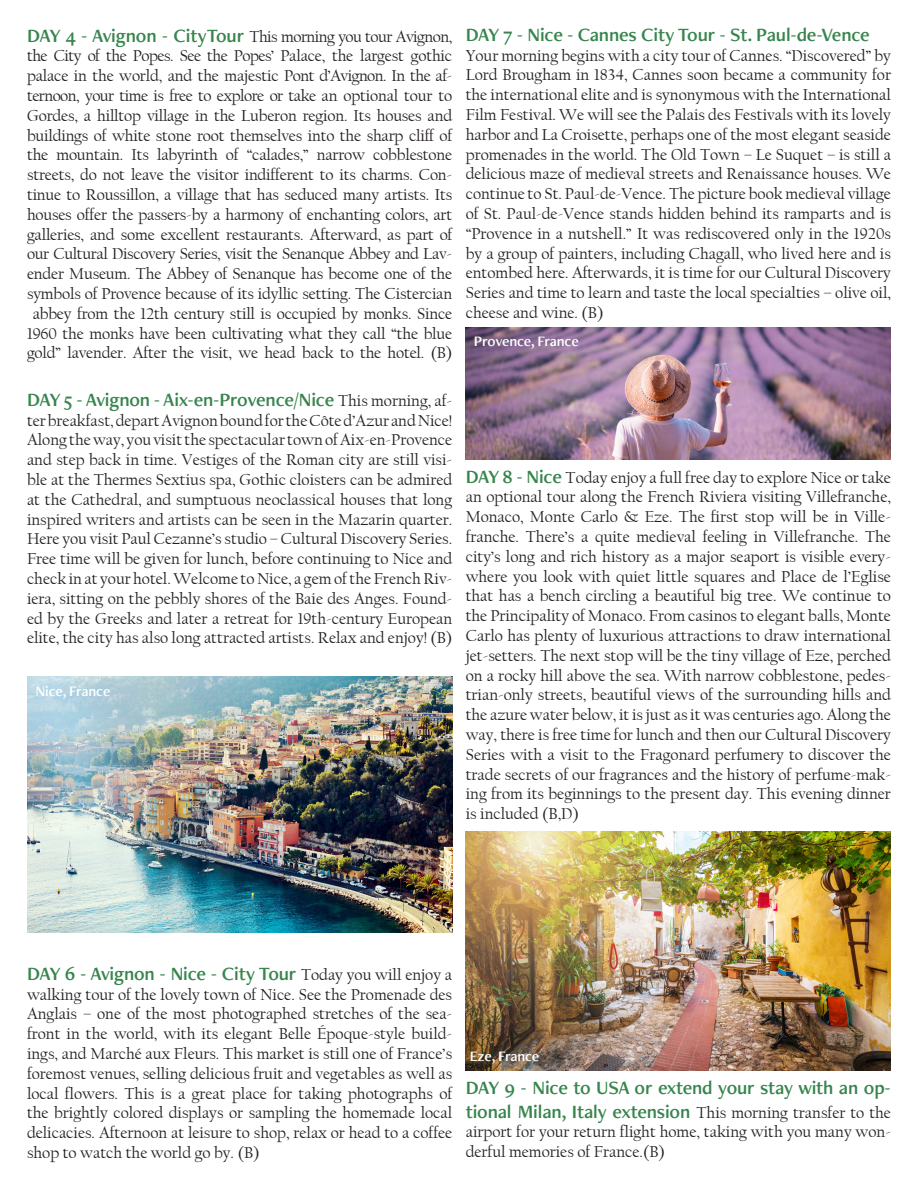
<style>
.page{position:relative;width:918px;height:1188px;background:#fff}
.page>*{position:absolute;margin:0;border:0;box-sizing:border-box;transform-origin:0 0}
.t1{font:19.5px/23.4px "Freight Neo Pro Semi";letter-spacing:-.01em;color:#37854d}
.t2{font:16.5px/19.8px "Californian FB";color:#231f20;text-align:justify}
.t3{font:15px "Freight Neo Pro Semi";letter-spacing:-.02em;color:#fff}
.s1{font-family:"Freight Neo Pro Semi";font-size:19.5px;color:#37854d}
.s2{font-family:"Californian FB";font-size:16.5px;color:#231f20}
</style>
<div class="page">
<img style="left:27px;top:677px;width:425px;height:256px">
<img style="left:466px;top:832px;width:425px;height:239px">
<img style="left:466px;top:328px;width:425px;height:132px">
<p class="t2" style="left:27px;top:27px;width:427px"><span class="s1">DAY 4 - Avignon - CityTour</span> This morning you tour Avignon, the City of the Popes. See the Popes’ Palace, the largest gothic palace in the world, and the majestic Pont d’Avignon. In the af&shy;ternoon, your time is free to explore or take an optional tour to Gordes, a hilltop village in the Luberon region. Its houses and buildings of white stone root themselves into the sharp cliff of the mountain. Its labyrinth of “calades,” narrow cobblestone streets, do not leave the visitor indifferent to its charms. Con&shy;tinue to Roussillon, a village that has seduced many artists. Its houses offer the passers-by a harmony of enchanting colors, art galleries, and some excellent restaurants. Afterward, as part of our Cultural Discovery Series, visit the Senanque Abbey and Lav&shy;ender Museum. The Abbey of Senanque has become one of the symbols of Provence because of its idyllic setting. The Cistercian</p>
<p class="t2" style="left:27px;top:304px;width:427px;text-align:center">abbey from the 12th century still is occupied by monks. Since<br>1960 the monks have been cultivating what they call “the blue gold” lavender. After the visit, we head back to the hotel. (B)</p>
<p class="t1" style="left:27px;top:387px;width:427px">DAY 5 - Avignon - Aix-en-Provence/Nice <span class="s2">This morning, af-</span></p>
<p class="t2" style="left:27px;top:410px;width:427px">ter breakfast, depart Avignon bound for the Côte d’Azur and Nice!<br>Along the way, you visit the spectacular town of Aix-en-Provence and step back in time. Vestiges of the Roman city are still visi&shy;ble at the Thermes Sextius spa, Gothic cloisters can be admired at the Cathedral, and sumptuous neoclassical houses that long inspired writers and artists can be seen in the Mazarin quarter.<br>Here you visit Paul Cezanne’s studio – Cultural Discovery Series.<br>Free time will be given for lunch, before continuing to Nice and check in at your hotel. Welcome to Nice, a gem of the French Riv&shy;iera, sitting on the pebbly shores of the Baie des Anges. Found&shy;ed by the Greeks and later a retreat for 19th-century European elite, the city has also long attracted artists. Relax and enjoy! (B)</p>
<p class="t3" style="left:36px;top:681px;width:76px">Nice, France</p>
<p class="t1" style="left:466px;top:22px;width:406px">DAY 7 - Nice - Cannes City Tour - St. Paul-de-Vence</p>
<p class="t2" style="left:466px;top:46px;width:427px">Your morning begins with a city tour of Cannes. “Discovered” by Lord Brougham in 1834, Cannes soon became a community for the international elite and is synonymous with the International Film Festival. We will see the Palais des Festivals with its lovely harbor and La Croisette, perhaps one of the most elegant seaside promenades in the world. The Old Town – Le Suquet – is still a delicious maze of medieval streets and Renaissance houses. We continue to St. Paul-de-Vence. The picture book medieval village of St. Paul-de-Vence stands hidden behind its ramparts and is “Provence in a nutshell.” It was rediscovered only in the 1920s by a group of painters, including Chagall, who lived here and is entombed here. Afterwards, it is time for our Cultural Discovery Series and time to learn and taste the local specialties – olive oil, cheese and wine. (B)</p>
<p class="t3" style="left:474px;top:331px;width:106px">Provence, France</p>
<p class="t2" style="left:466px;top:468px;width:427px"><span class="s1">DAY 8 - Nice</span> Today enjoy a full free day to explore Nice or take</p>
<p class="t2" style="left:466px;top:487px;width:427px">an optional tour along the French Riviera visiting Villefranche, Monaco, Monte Carlo &amp; Eze. The first stop will be in Ville&shy;franche. There’s a quite medieval feeling in Villefranche. The city’s long and rich history as a major seaport is visible every&shy;where you look with quiet little squares and Place de l’Eglise that has a bench circling a beautiful big tree. We continue to the Principality of Monaco. From casinos to elegant balls, Monte Carlo has plenty of luxurious attractions to draw international jet-setters. The next stop will be the tiny village of Eze, perched on a rocky hill above the sea. With narrow cobblestone, pedes&shy;trian-only streets, beautiful views of the surrounding hills and the azure water below, it is just as it was centuries ago. Along the way, there is free time for lunch and then our Cultural Discovery Series with a visit to the Fragonard perfumery to discover the trade secrets of our fragrances and the history of perfume-mak&shy;ing from its beginnings to the present day. This evening dinner is included (B,D)</p>
<p class="t1" style="left:27px;top:961px;width:427px">DAY 6 - Avignon - Nice - City Tour <span class="s2">Today you will enjoy a</span></p>
<p class="t2" style="left:27px;top:985px;width:427px">walking tour of the lovely town of Nice. See the Promenade des</p>
<p class="t2" style="left:27px;top:1004px;width:427px">Anglais – one of the most photographed stretches of the sea&shy;front in the world, with its elegant Belle Époque-style build&shy;ings, and Marché aux Fleurs. This market is still one of France’s</p>
<p class="t2" style="left:27px;top:1064px;width:427px">foremost venues, selling delicious fruit and vegetables as well as</p>
<p class="t2" style="left:27px;top:1084px;width:427px">local flowers. This is a great place for taking photographs of</p>
<p class="t2" style="left:27px;top:1103px;width:427px">the brightly colored displays or sampling the homemade local</p>
<p class="t2" style="left:27px;top:1123px;width:427px">delicacies. Afternoon at leisure to shop, relax or head to a coffee</p>
<p class="t2" style="left:27px;top:1143px;width:234px">shop to watch the world go by. (B)</p>
<p class="t3" style="left:470px;top:1046px;width:71px">Eze, France</p>
<p class="t1" style="left:466px;top:1076px;width:427px">DAY 9 - Nice to USA or extend your stay with an op&shy;tional Milan, Italy extension <span class="s2">This morning transfer to the</span></p>
<p class="t2" style="left:466px;top:1122px;width:427px">airport for your return flight home, taking with you many won&shy;derful memories of France.(B)</p>
</div>
